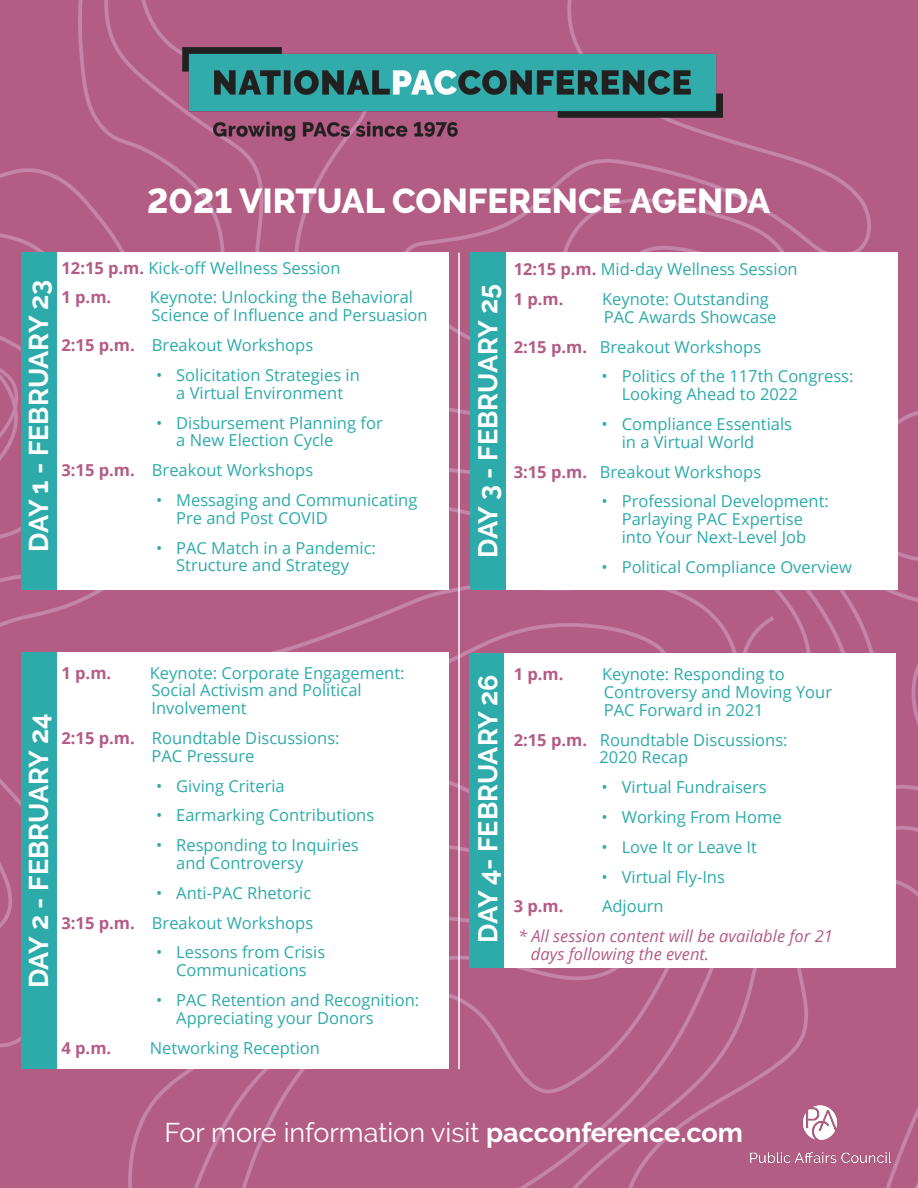
<style>
.page{position:relative;width:918px;height:1188px;background:#b35d85}
.page>*{position:absolute;margin:0;border:0;box-sizing:border-box;transform-origin:0 0}
.t1{font:800 34.5px "Raleway";color:#fff}
.t2{font:700 27px "Raleway";color:#fff}
.t3{font:27px "Raleway";color:#fff}
.Session_Name{font:16.5px/17.9px "Open Sans";color:#2daaaa}
.Session_Name-2{font:italic 16.5px/17.9px "Open Sans";color:#b35b85}
.Session_Name-3{font:700 16.5px "Open Sans";color:#b35b85}
.s1{font-weight:700;color:#b35b85}
.s2{font-weight:700}
</style>
<div class="page">
<img style="left:183px;top:48px;width:540px;height:93px">
<div style="left:22px;top:252px;width:35px;height:338px;background:#2daaaa"></div>
<div style="left:22px;top:653px;width:35px;height:416px;background:#2daaaa"></div>
<div style="left:471px;top:252px;width:35px;height:338px;background:#2daaaa"></div>
<div style="left:469px;top:653px;width:36px;height:315px;background:#2daaaa"></div>
<div style="left:57px;top:252px;width:391px;height:338px;background:#fff"></div>
<div style="left:506px;top:252px;width:392px;height:338px;background:#fff"></div>
<div style="left:57px;top:653px;width:391px;height:416px;background:#fff"></div>
<div style="left:505px;top:653px;width:391px;height:315px;background:#fff"></div>
<hr style="left:458px;top:253px;width:2px;height:816px;background:#fff">
<img style="left:751px;top:1106px;width:140px;height:56px">
<p class="t1" style="left:147px;top:181px;width:625px">2021 VIRTUAL CONFERENCE AGENDA</p>
<h2 class="t2" style="left:23px;top:552px;width:274px;rotate:-90deg">DAY 1 - FEBRUARY 23</h2>
<p class="Session_Name" style="left:62px;top:258px;width:281px"><span class="s1">12:15 p.m.</span> Kick-off Wellness Session</p>
<p class="Session_Name-3" style="left:62px;top:286px;width:51px">1 p.m.</p>
<p class="Session_Name" style="left:150px;top:288px;width:279px">Keynote: Unlocking the Behavioral<br>Science of Influence and Persuasion</p>
<p class="Session_Name" style="left:62px;top:336px;width:253px"><span class="s1">2:15 p.m.</span> Breakout Workshops</p>
<p class="Session_Name" style="left:156px;top:366px;width:205px;text-align:center">• Solicitation Strategies in a Virtual Environment</p>
<p class="Session_Name" style="left:176px;top:413px;width:208px;text-indent:-20px">• Disbursement Planning for a New Election Cycle</p>
<p class="Session_Name" style="left:62px;top:461px;width:253px"><span class="s1">3:15 p.m.</span> Breakout Workshops</p>
<p class="Session_Name" style="left:176px;top:491px;width:243px;text-indent:-20px">• Messaging and Communicating<br>Pre and Post COVID</p>
<p class="Session_Name" style="left:156px;top:538px;width:221px;text-align:center">• PAC Match in a Pandemic:<br>Structure and Strategy</p>
<h2 class="t2" style="left:473px;top:558px;width:275px;rotate:-90deg">DAY 3 - FEBRUARY 25</h2>
<p class="Session_Name" style="left:514px;top:260px;width:286px"><span class="s1">12:15 p.m.</span> Mid-day Wellness Session</p>
<p class="Session_Name-3" style="left:514px;top:287px;width:51px">1 p.m.</p>
<p class="Session_Name" style="left:602px;top:290px;width:176px">Keynote: Outstanding<br>PAC Awards Showcase</p>
<p class="Session_Name" style="left:514px;top:337px;width:249px"><span class="s1">2:15 p.m.</span> Breakout Workshops</p>
<p class="Session_Name" style="left:622px;top:367px;width:233px;text-indent:-20px">• Politics of the 117th Congress:<br>Looking Ahead to 2022</p>
<p class="Session_Name" style="left:622px;top:415px;width:172px;text-indent:-20px">• Compliance Essentials in a Virtual World</p>
<p class="Session_Name" style="left:514px;top:462px;width:249px"><span class="s1">3:15 p.m.</span> Breakout Workshops</p>
<p class="Session_Name" style="left:602px;top:492px;width:229px;text-align:center">• Professional Development:<br>Parlaying PAC Expertise<br>into Your Next-Level Job</p>
<p class="Session_Name" style="left:602px;top:558px;width:252px">• Political Compliance Overview</p>
<h2 class="t2" style="left:23px;top:988px;width:276px;rotate:-90deg">DAY 2 - FEBRUARY 24</h2>
<p class="Session_Name-3" style="left:62px;top:661px;width:51px">1 p.m.</p>
<p class="Session_Name" style="left:150px;top:663px;width:256px">Keynote: Corporate Engagement:<br>Social Activism and Political<br>Involvement</p>
<p class="Session_Name" style="left:62px;top:729px;width:280px;text-align:center"><span class="s1">2:15 p.m.</span> Roundtable Discussions:<br>PAC Pressure</p>
<p class="Session_Name" style="left:156px;top:776px;width:130px">• Giving Criteria</p>
<p class="Session_Name" style="left:156px;top:806px;width:220px">• Earmarking Contributions</p>
<p class="Session_Name" style="left:176px;top:836px;width:184px;text-indent:-20px">• Responding to Inquiries and Controversy</p>
<p class="Session_Name" style="left:156px;top:884px;width:157px">• Anti-PAC Rhetoric</p>
<p class="Session_Name" style="left:62px;top:913px;width:253px"><span class="s1">3:15 p.m.</span> Breakout Workshops</p>
<p class="Session_Name" style="left:156px;top:943px;width:171px;text-align:center">• Lessons from Crisis<br>Communications</p>
<p class="Session_Name" style="left:176px;top:991px;width:244px;text-indent:-20px">• PAC Retention and Recognition:<br>Appreciating your Donors</p>
<p class="Session_Name-3" style="left:62px;top:1036px;width:51px">4 p.m.</p>
<p class="Session_Name" style="left:150px;top:1038px;width:172px">Networking Reception</p>
<h2 class="t2" style="left:473px;top:943px;width:270px;rotate:-90deg">DAY 4- FEBRUARY 26</h2>
<p class="Session_Name-3" style="left:514px;top:662px;width:51px">1 p.m.</p>
<p class="Session_Name" style="left:602px;top:665px;width:232px">Keynote: Responding to<br>Controversy and Moving Your<br>PAC Forward in 2021</p>
<p class="Session_Name" style="left:600px;top:730px;width:190px;text-indent:-86px"><span class="s1">2:15 p.m.</span> Roundtable Discussions:<br>2020 Recap</p>
<p class="Session_Name" style="left:602px;top:778px;width:167px">• Virtual Fundraisers</p>
<p class="Session_Name" style="left:602px;top:808px;width:182px">• Working From Home</p>
<p class="Session_Name" style="left:602px;top:837px;width:157px">• Love It or Leave It</p>
<p class="Session_Name" style="left:602px;top:867px;width:125px">• Virtual Fly-Ins</p>
<p class="Session_Name-3" style="left:514px;top:895px;width:51px">3 p.m.</p>
<p class="Session_Name" style="left:602px;top:897px;width:63px">Adjourn</p>
<p class="Session_Name-2" style="left:531px;top:927px;width:303px;text-indent:-13px">* All session content will be available for 21 days following the event.</p>
<p class="t3" style="left:165px;top:1117px;width:580px">For more information visit <span class="s2">pacconference.com</span></p>
</div>
